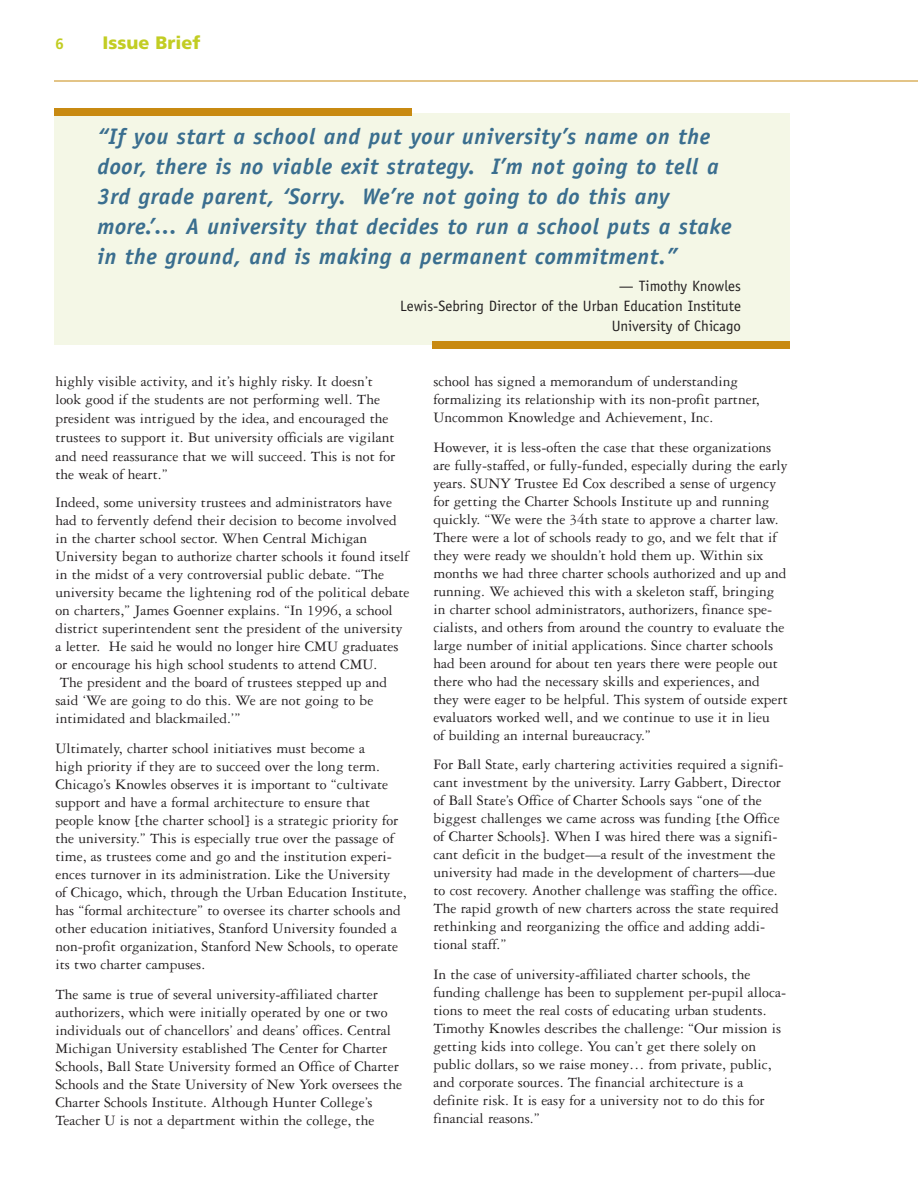
<style>
.page{position:relative;width:918px;height:1188px;background:#fff}
.page>*{position:absolute;margin:0;border:0;box-sizing:border-box;transform-origin:0 0}
.t1{font:italic 700 22.5px/30px "Officina Sans";letter-spacing:.03em;color:#3a6e8f}
.t2{font:900 18px "Frutiger";color:#c2cd23}
.t3{font:15.3px/18px "Garamond Three";color:#231f20}
.t4{font:15px/20.1px "Officina Sans";color:#231f20;text-align:right}
.t5{font:700 15px "Frutiger";color:#c2cd23}
</style>
<div class="page">
<hr style="left:54px;top:81px;width:864px;height:1px;background:#c88a11">
<div style="left:54px;top:113px;width:736px;height:231px;background:#f4f7e6"></div>
<div style="left:54px;top:108px;width:358px;height:8px;background:#c88a11"></div>
<div style="left:432px;top:341px;width:358px;height:8px;background:#c88a11"></div>
<p class="t5" style="left:55px;top:38px;width:10px">6</p>
<p class="t2" style="left:102px;top:35px;width:100px">Issue Brief</p>
<p class="t1" style="left:97px;top:123px;width:636px">“If you start a school and put your university’s name on the door, there is no viable exit strategy. I’m not going to tell a 3rd grade parent, ‘Sorry. We’re not going to do this any more.’… A university that decides to run a school puts a stake in the ground, and is making a permanent commitment.”</p>
<p class="t4" style="left:400px;top:277px;width:342px">— Timothy Knowles<br>Lewis-Sebring Director of the Urban Education Institute<br>University of Chicago</p>
<p class="t3" style="left:56px;top:373px;width:341px;line-height:18.8px">highly visible activity, and it’s highly risky. It doesn’t look good if the students are not performing well. The president was intrigued by the idea, and encouraged the trustees to support it. But university officials are vigilant and need reassurance that we will succeed. This is not for the weak of heart.”</p>
<p class="t3" style="left:56px;top:495px;width:356px">Indeed, some university trustees and administrators have had to fervently defend their decision to become involved in the charter school sector. When Central Michigan University began to authorize charter schools it found itself in the midst of a very controversial public debate. “The university became the lightening rod of the political debate on charters,” James Goenner explains. “In 1996, a school district superintendent sent the president of the university a letter. He said he would no longer hire CMU graduates or encourage his high school students to attend CMU.<br>The president and the board of trustees stepped up and said ‘We are going to do this. We are not going to be intimidated and blackmailed.’”</p>
<p class="t3" style="left:56px;top:741px;width:353px">Ultimately, charter school initiatives must become a<br>high priority if they are to succeed over the long term.<br>Chicago’s Knowles observes it is important to “cultivate support and have a formal architecture to ensure that people know [the charter school] is a strategic priority for the university.” This is especially true over the passage of time, as trustees come and go and the institution experi&shy;ences turnover in its administration. Like the University<br>of Chicago, which, through the Urban Education Institute, has “formal architecture” to oversee its charter schools and other education initiatives, Stanford University founded a non-profit organization, Stanford New Schools, to operate its two charter campuses.</p>
<p class="t3" style="left:56px;top:987px;width:348px">The same is true of several university-affiliated charter authorizers, which were initially operated by one or two individuals out of chancellors’ and deans’ offices. Central Michigan University established The Center for Charter Schools, Ball State University formed an Office of Charter Schools and the State University of New York oversees the Charter Schools Institute. Although Hunter College’s Teacher U is not a department within the college, the</p>
<p class="t3" style="left:433px;top:373px;width:328px">school has signed a memorandum of understanding formalizing its relationship with its non-profit partner,<br>Uncommon Knowledge and Achievement, Inc.</p>
<p class="t3" style="left:433px;top:439px;width:356px">However, it is less-often the case that these organizations are fully-staffed, or fully-funded, especially during the early years. SUNY Trustee Ed Cox described a sense of urgency for getting the Charter Schools Institute up and running quickly. “We were the 34th state to approve a charter law.<br>There were a lot of schools ready to go, and we felt that if they were ready we shouldn’t hold them up. Within six months we had three charter schools authorized and up and running. We achieved this with a skeleton staff, bringing in charter school administrators, authorizers, finance spe&shy;cialists, and others from around the country to evaluate the large number of initial applications. Since charter schools had been around for about ten years there were people out there who had the necessary skills and experiences, and they were eager to be helpful. This system of outside expert evaluators worked well, and we continue to use it in lieu<br>of building an internal bureaucracy.”</p>
<p class="t3" style="left:433px;top:757px;width:352px">For Ball State, early chartering activities required a signifi&shy;cant investment by the university. Larry Gabbert, Director of Ball State’s Office of Charter Schools says “one of the biggest challenges we came across was funding [the Office of Charter Schools]. When I was hired there was a signifi&shy;cant deficit in the budget—a result of the investment the university had made in the development of charters—due to cost recovery. Another challenge was staffing the office.<br>The rapid growth of new charters across the state required rethinking and reorganizing the office and adding addi&shy;tional staff.”</p>
<p class="t3" style="left:433px;top:967px;width:354px">In the case of university-affiliated charter schools, the funding challenge has been to supplement per-pupil alloca&shy;tions to meet the real costs of educating urban students.<br>Timothy Knowles describes the challenge: “Our mission is getting kids into college. You can’t get there solely on public dollars, so we raise money… from private, public, and corporate sources. The financial architecture is a definite risk. It is easy for a university not to do this for financial reasons.”</p>
</div>
